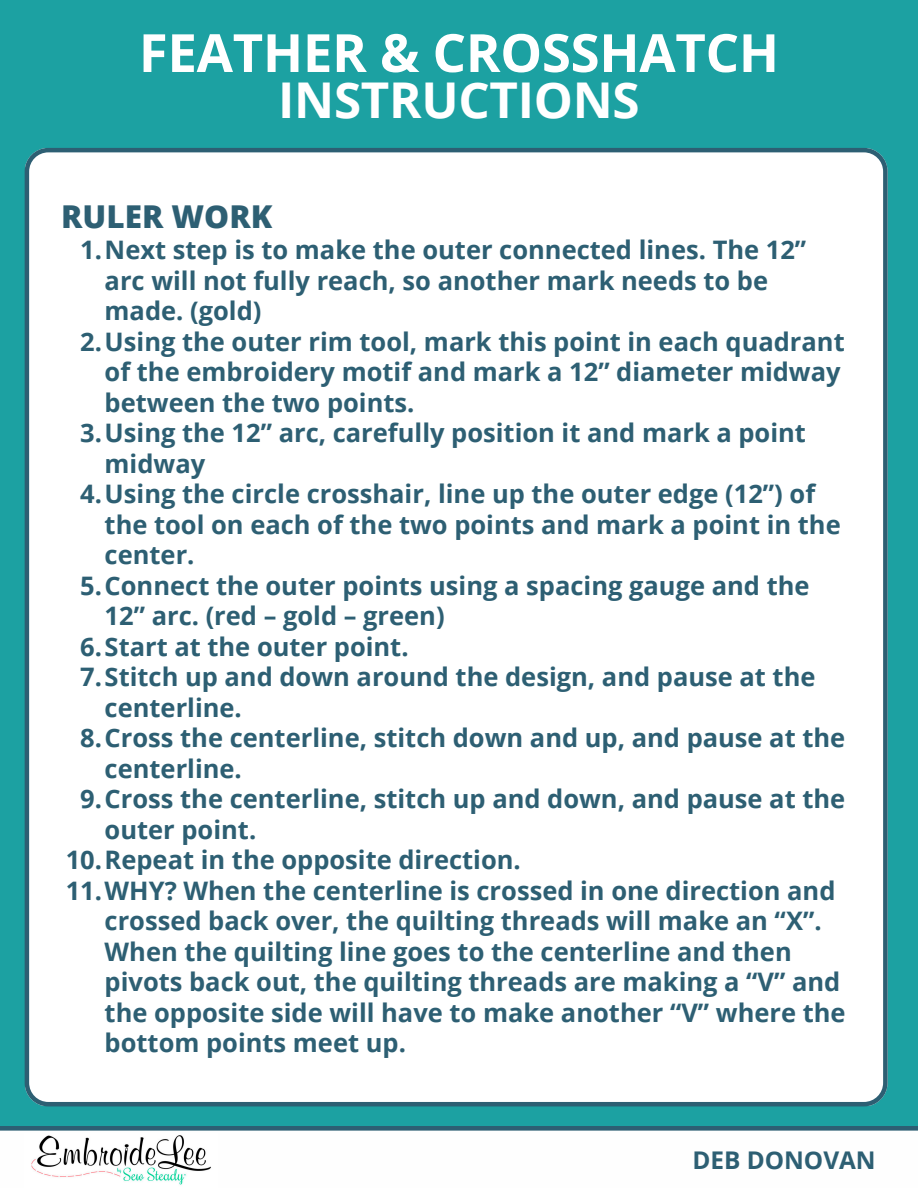
<style>
.page{position:relative;width:918px;height:1188px;background:#1ca1a2}
.page>*{position:absolute;margin:0;border:0;box-sizing:border-box;transform-origin:0 0}
.t1{font:700 52.65px "Open Sans";letter-spacing:-.005em;color:#fff}
.t2{font:700 49.35px "Open Sans";letter-spacing:-.005em;color:#fff}
.t3{font:800 31.5px "Open Sans";color:#2d5f73}
.t4{font:700 25.5px "Open Sans";color:#2d5f73}
.t5{font:700 24.45px "Open Sans";color:#2d5f73}
</style>
<div class="page">
<div style="left:25px;top:148px;width:863px;height:958px;background:#fff"></div>
<svg style="left:0;top:1126px;width:918px;height:62px;background:#eaeff1"></svg>
<img style="left:25px;top:1133px;width:192px;height:55px">
<h1 class="t1" style="left:139px;top:16px;width:642px">FEATHER &amp; CROSSHATCH</h1>
<p class="t2" style="left:278px;top:65px;width:363px">INSTRUCTIONS</p>
<p class="t3" style="left:61px;top:194px;width:213px">RULER WORK</p>
<p class="t4" style="left:80px;top:232px;width:728px">1.Next step is to make the outer connected lines. The 12”</p>
<p class="t4" style="left:105px;top:263px;width:665px">arc will not fully reach, so another mark needs to be</p>
<p class="t4" style="left:105px;top:293px;width:158px">made. (gold)</p>
<p class="t4" style="left:80px;top:324px;width:766px">2.Using the outer rim tool, mark this point in each quadrant</p>
<p class="t4" style="left:105px;top:354px;width:738px">of the embroidery motif and mark a 12” diameter midway</p>
<p class="t4" style="left:105px;top:385px;width:311px">between the two points.</p>
<p class="t4" style="left:80px;top:415px;width:727px">3.Using the 12” arc, carefully position it and mark a point</p>
<p class="t4" style="left:105px;top:446px;width:102px">midway</p>
<p class="t4" style="left:80px;top:476px;width:736px">4.Using the circle crosshair, line up the outer edge (12”) of</p>
<p class="t4" style="left:105px;top:507px;width:738px">the tool on each of the two points and mark a point in the</p>
<p class="t4" style="left:105px;top:537px;width:91px">center.</p>
<p class="t4" style="left:80px;top:568px;width:731px">5.Connect the outer points using a spacing gauge and the</p>
<p class="t4" style="left:105px;top:598px;width:342px">12” arc. (red – gold – green)</p>
<p class="t4" style="left:80px;top:629px;width:330px">6.Start at the outer point.</p>
<p class="t4" style="left:80px;top:659px;width:737px">7.Stitch up and down around the design, and pause at the</p>
<p class="t4" style="left:105px;top:690px;width:139px">centerline.</p>
<p class="t4" style="left:80px;top:720px;width:767px">8.Cross the centerline, stitch down and up, and pause at the</p>
<p class="t4" style="left:105px;top:751px;width:139px">centerline.</p>
<p class="t4" style="left:80px;top:781px;width:767px">9.Cross the centerline, stitch up and down, and pause at the</p>
<p class="t4" style="left:105px;top:812px;width:153px">outer point.</p>
<p class="t4" style="left:66px;top:842px;width:457px">10.Repeat in the opposite direction.</p>
<p class="t4" style="left:66px;top:873px;width:771px">11.WHY? When the centerline is crossed in one direction and</p>
<p class="t4" style="left:105px;top:903px;width:718px">crossed back over, the quilting threads will make an “X”.</p>
<p class="t4" style="left:105px;top:934px;width:689px">When the quilting line goes to the centerline and then</p>
<p class="t4" style="left:105px;top:964px;width:737px">pivots back out, the quilting threads are making a “V” and</p>
<p class="t4" style="left:105px;top:995px;width:743px">the opposite side will have to make another “V” where the</p>
<p class="t4" style="left:105px;top:1025px;width:303px">bottom points meet up.</p>
<h3 class="t5" style="left:692px;top:1142px;width:185px">DEB DONOVAN</h3>
</div>
